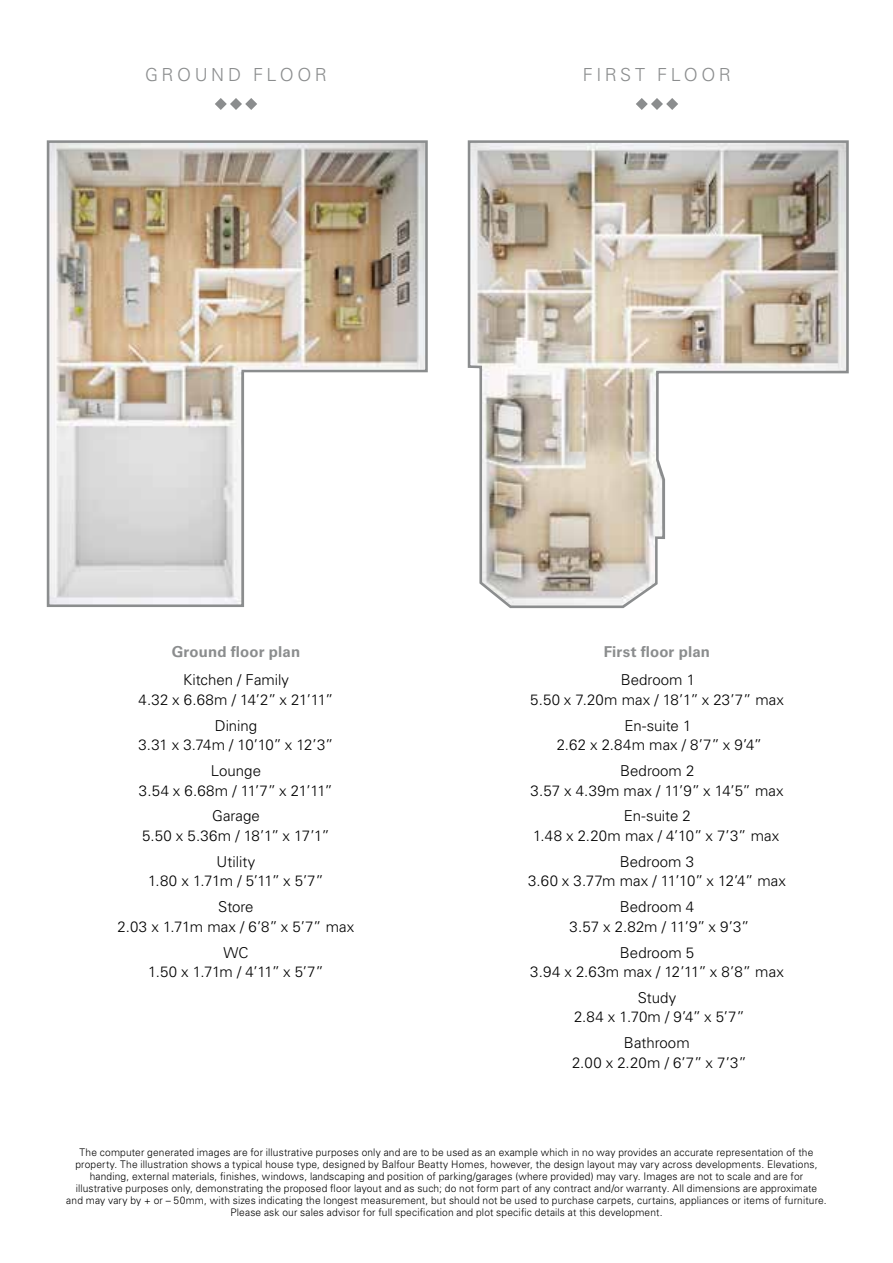
<style>
.page{position:relative;width:893px;height:1263px;background:#fff}
.page>*{position:absolute;margin:0;border:0;box-sizing:border-box;transform-origin:0 0}
.t1{font:300 18px "Univers LT Std";letter-spacing:.195em;color:#8b8d8e}
.t2{font:300 15px/19.5px "Univers LT Std";letter-spacing:.005em;color:#000;text-align:center}
.t3{font:700 15px "Univers LT Std";letter-spacing:.01em;color:#8b8d8e}
.t4{font:300 10.5px/12px "Univers LT Std";letter-spacing:.015em;color:#000;text-align:center}
</style>
<div class="page">
<svg style="left:215px;top:98px;width:42px;height:12px"></svg>
<svg style="left:636px;top:98px;width:42px;height:12px"></svg>
<svg style="left:46px;top:140px;width:382px;height:467px"></svg>
<svg style="left:467px;top:140px;width:382px;height:469px"></svg>
<h1 class="t1" style="left:145px;top:64px;width:183px">GROUND FLOOR</h1>
<h1 class="t1" style="left:583px;top:64px;width:149px">FIRST FLOOR</h1>
<h2 class="t3" style="left:172px;top:643px;width:130px">Ground floor plan</h2>
<h2 class="t2" style="left:139px;top:670px;width:196px">Kitchen / Family<br>4.32 x 6.68m / 14’2” x 21’11”</h2>
<h2 class="t2" style="left:138px;top:715px;width:197px">Dining<br>3.31 x 3.74m / 10’10” x 12’3”</h2>
<h2 class="t2" style="left:139px;top:761px;width:196px">Lounge<br>3.54 x 6.68m / 11’7” x 21’11”</h2>
<h2 class="t2" style="left:142px;top:806px;width:189px">Garage<br>5.50 x 5.36m / 18’1” x 17’1”</h2>
<h2 class="t2" style="left:148px;top:852px;width:177px">Utility<br>1.80 x 1.71m / 5’11” x 5’7”</h2>
<h2 class="t2" style="left:118px;top:897px;width:238px">Store<br>2.03 x 1.71m max / 6’8” x 5’7” max</h2>
<h2 class="t2" style="left:148px;top:942px;width:177px">WC<br>1.50 x 1.71m / 4’11” x 5’7”</h2>
<h2 class="t3" style="left:604px;top:643px;width:108px">First floor plan</h2>
<h2 class="t2" style="left:530px;top:670px;width:255px">Bedroom 1<br>5.50 x 7.20m max / 18’1” x 23’7” max</h2>
<h2 class="t2" style="left:557px;top:715px;width:207px">En-suite 1<br>2.62 x 2.84m max / 8’7” x 9’4”</h2>
<h2 class="t2" style="left:530px;top:761px;width:255px">Bedroom 2<br>3.57 x 4.39m max / 11’9” x 14’5” max</h2>
<h2 class="t2" style="left:533px;top:806px;width:248px">En-suite 2<br>1.48 x 2.20m max / 4’10” x 7’3” max</h2>
<h2 class="t2" style="left:528px;top:852px;width:259px">Bedroom 3<br>3.60 x 3.77m max / 11’10” x 12’4” max</h2>
<h2 class="t2" style="left:570px;top:897px;width:181px">Bedroom 4<br>3.57 x 2.82m / 11’9” x 9’3”</h2>
<h2 class="t2" style="left:530px;top:942px;width:255px">Bedroom 5<br>3.94 x 2.63m max / 12’11” x 8’8” max</h2>
<h2 class="t2" style="left:574px;top:988px;width:172px">Study<br>2.84 x 1.70m / 9’4” x 5’7”</h2>
<h2 class="t2" style="left:572px;top:1033px;width:176px">Bathroom<br>2.00 x 2.20m / 6’7” x 7’3”</h2>
<p class="t4" style="left:66px;top:1146px;width:762px">The computer generated images are for illustrative purposes only and are to be used as an example which in no way provides an accurate representation of the property. The illustration shows a typical house type, designed by Balfour Beatty Homes, however, the design layout may vary across developments. Elevations, handing, external materials, finishes, windows, landscaping and position of parking/garages (where provided) may vary. Images are not to scale and are for illustrative purposes only, demonstrating the proposed floor layout and as such; do not form part of any contract and/or warranty. All dimensions are approximate and may vary by + or – 50mm, with sizes indicating the longest measurement, but should not be used to purchase carpets, curtains, appliances or items of furniture.<br>Please ask our sales advisor for full specification and plot specific details at this development.</p>
</div>
